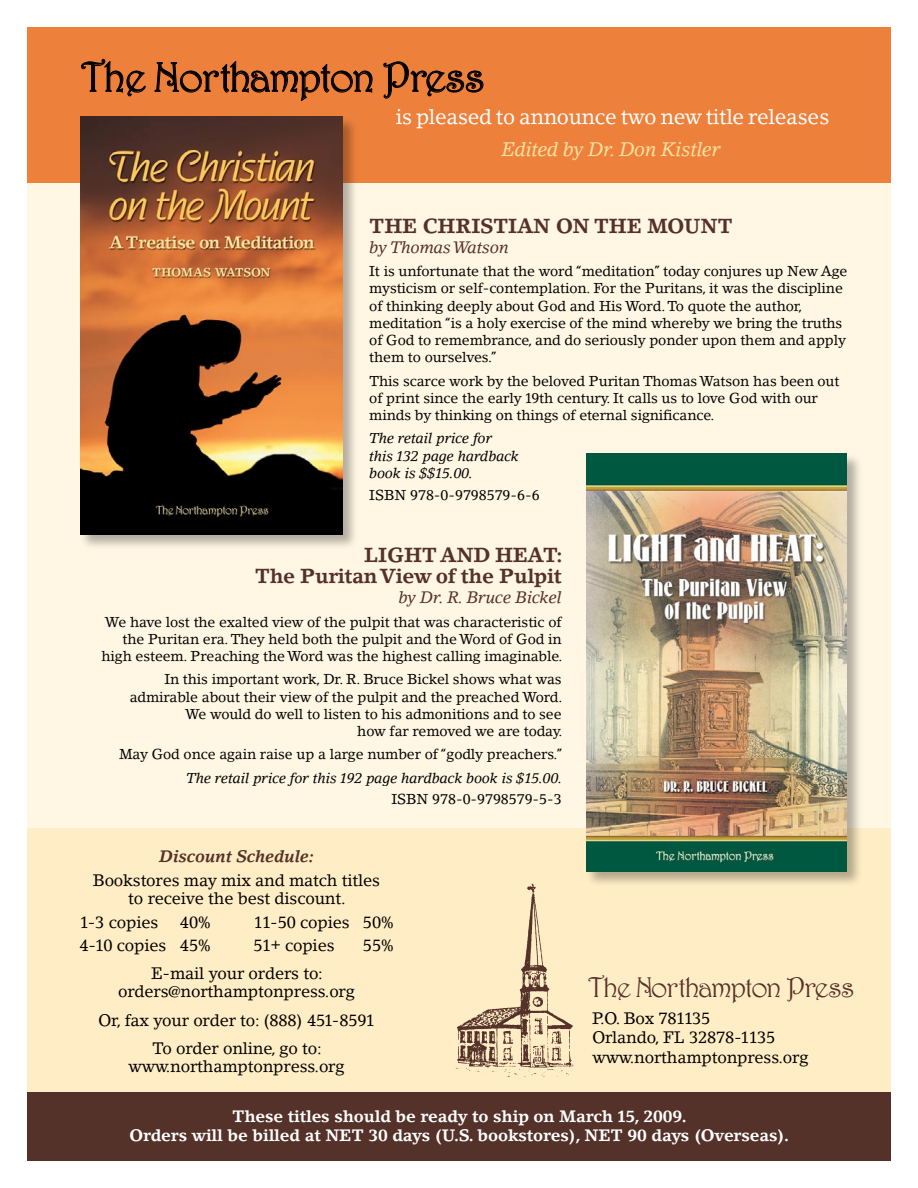
<style>
.page{position:relative;width:918px;height:1188px;background:#fff}
.page>*{position:absolute;margin:0;border:0;box-sizing:border-box;transform-origin:0 0}
.t1{font:42px "Harrington";letter-spacing:-.045em;color:#010101}
.t2{font:28.5px "Harrington";letter-spacing:-.055em;color:#543129}
.t3{font:21px "Lino Letter";letter-spacing:-.015em;color:#fff}
.t4{font:700 20.25px/21px "Lino Letter";letter-spacing:-.015em;color:#543129;text-align:right}
.t5{font:italic 19.5px "Lino Letter";letter-spacing:-.015em;color:#ffe2a1}
.t6{font:16.5px/18px "Lino Letter";letter-spacing:-.01em;color:#000;text-align:center}
.t7{font:700 16.5px/19.8px "Lino Letter";letter-spacing:-.01em;color:#fff;text-align:center}
.t8{font:italic 16.5px "Lino Letter";letter-spacing:-.01em;color:#543129}
.t9{font:italic 700 16.5px "Lino Letter";color:#543129}
.t10{font:14.25px/17.2px "Lino Letter";letter-spacing:-.01em;color:#000;text-align:right}
.t11{font:italic 14.25px/17.2px "Lino Letter";letter-spacing:-.01em;color:#000}
.s1{font-size:15px}
</style>
<div class="page">
<div style="left:27px;top:178px;width:863px;height:982px;background:#fff6e3"></div>
<div style="left:27px;top:828px;width:863px;height:281px;background:#ffedc5"></div>
<div style="left:28px;top:28px;width:863px;height:155px;background:#ed813c"></div>
<svg style="left:81px;top:60px;width:65px;height:36px"></svg>
<svg style="left:154px;top:61px;width:219px;height:40px"></svg>
<svg style="left:383px;top:62px;width:100px;height:37px"></svg>
<div style="left:27px;top:1092px;width:863px;height:69px;background:#543129"></div>
<img style="left:455px;top:883px;width:119px;height:194px">
<div style="left:585px;top:452px;width:280px;height:437px;background:#000;opacity:.3"></div>
<img style="left:586px;top:454px;width:261px;height:418px">
<div style="left:79px;top:115px;width:280px;height:436px;background:#000;opacity:.3"></div>
<img style="left:80px;top:117px;width:263px;height:417px">
<h1 class="t1" style="left:81px;top:52px;width:405px">The Northampton Press</h1>
<h3 class="t3" style="left:396px;top:104px;width:436px">is pleased to announce two new title releases</h3>
<h3 class="t5" style="left:502px;top:137px;width:220px">Edited by Dr. Don Kistler</h3>
<h3 class="t4" style="left:369px;top:215px;width:365px">THE CHRISTIAN ON THE MOUNT</h3>
<p class="t8" style="left:369px;top:237px;width:141px">by ThomasWatson</p>
<p class="t10" style="left:369px;top:263px;width:480px;text-align:left">It is unfortunate that the word “meditation” today conjures up New Age mysticism or self-contemplation. For the Puritans, it was the discipline of thinking deeply about God and His Word. To quote the author, meditation “is a holy exercise of the mind whereby we bring the truths of God to remembrance, and do seriously ponder upon them and apply them to ourselves.”</p>
<p class="t10" style="left:369px;top:372px;width:472px;text-align:left">This scarce work by the beloved Puritan Thomas Watson has been out of print since the early 19th century. It calls us to love God with our minds by thinking on things of eternal significance.</p>
<p class="t11" style="left:369px;top:430px;width:151px">The retail price for this 132 page hardback book is $$15.00.</p>
<p class="t10" style="left:369px;top:486px;width:172px">ISBN 978-0-9798579-6-6</p>
<h3 class="t4" style="left:255px;top:544px;width:309px">LIGHT AND HEAT:<br>The Puritan View of the Pulpit</h3>
<p class="t8" style="left:398px;top:587px;width:165px">by Dr. R. Bruce Bickel</p>
<p class="t10" style="left:102px;top:613px;width:462px">We have lost the exalted view of the pulpit that was characteristic of the Puritan era. They held both the pulpit and the Word of God in high esteem. Preaching the Word was the highest calling imaginable.</p>
<p class="t10" style="left:130px;top:671px;width:434px">In this important work, Dr. R. Bruce Bickel shows what was admirable about their view of the pulpit and the preached Word.<br>We would do well to listen to his admonitions and to see<br>how far removed we are today.</p>
<p class="t10" style="left:119px;top:746px;width:445px">May God once again raise up a large number of “godly preachers.”</p>
<p class="t11" style="left:186px;top:769px;width:378px">The retail price for this 192 page hardback book is $15.00.</p>
<p class="t10" style="left:391px;top:791px;width:172px">ISBN 978-0-9798579-5-3</p>
<p class="t9" style="left:159px;top:846px;width:157px">Discount Schedule:</p>
<p class="t6" style="left:93px;top:871px;width:289px">Bookstores may mix and match titles to receive the best discount.</p>
<p class="t6" style="left:79px;top:913px;width:80px">1-3 copies</p>
<p class="t6" style="left:180px;top:913px;width:32px">40%</p>
<p class="t6" style="left:254px;top:913px;width:142px">11-50 copies 50%</p>
<p class="t6" style="left:79px;top:936px;width:133px">4-10 copies 45%</p>
<p class="t6" style="left:254px;top:936px;width:83px">51+ copies</p>
<p class="t6" style="left:363px;top:936px;width:32px">55%</p>
<p class="t6" style="left:118px;top:964px;width:238px">E-mail your orders to: orders<span class="s1">@</span>northamptonpress.org</p>
<p class="t6" style="left:99px;top:1006px;width:277px;line-height:28.5px">Or, fax your order to: (888) 451-8591<br>To order online, go to:</p>
<p class="t6" style="left:128px;top:1057px;width:218px">www.northamptonpress.org</p>
<h2 class="t2" style="left:588px;top:970px;width:268px">The Northampton Press</h2>
<p class="t6" style="left:592px;top:1008px;width:218px;line-height:19.8px;text-align:left">P.O. Box 781135<br>Orlando, FL 32878-1135 www.northamptonpress.org</p>
<p class="t7" style="left:129px;top:1106px;width:661px">These titles should be ready to ship on March 15, 2009.<br>Orders will be billed at NET 30 days (U.S. bookstores), NET 90 days (Overseas).</p>
</div>
